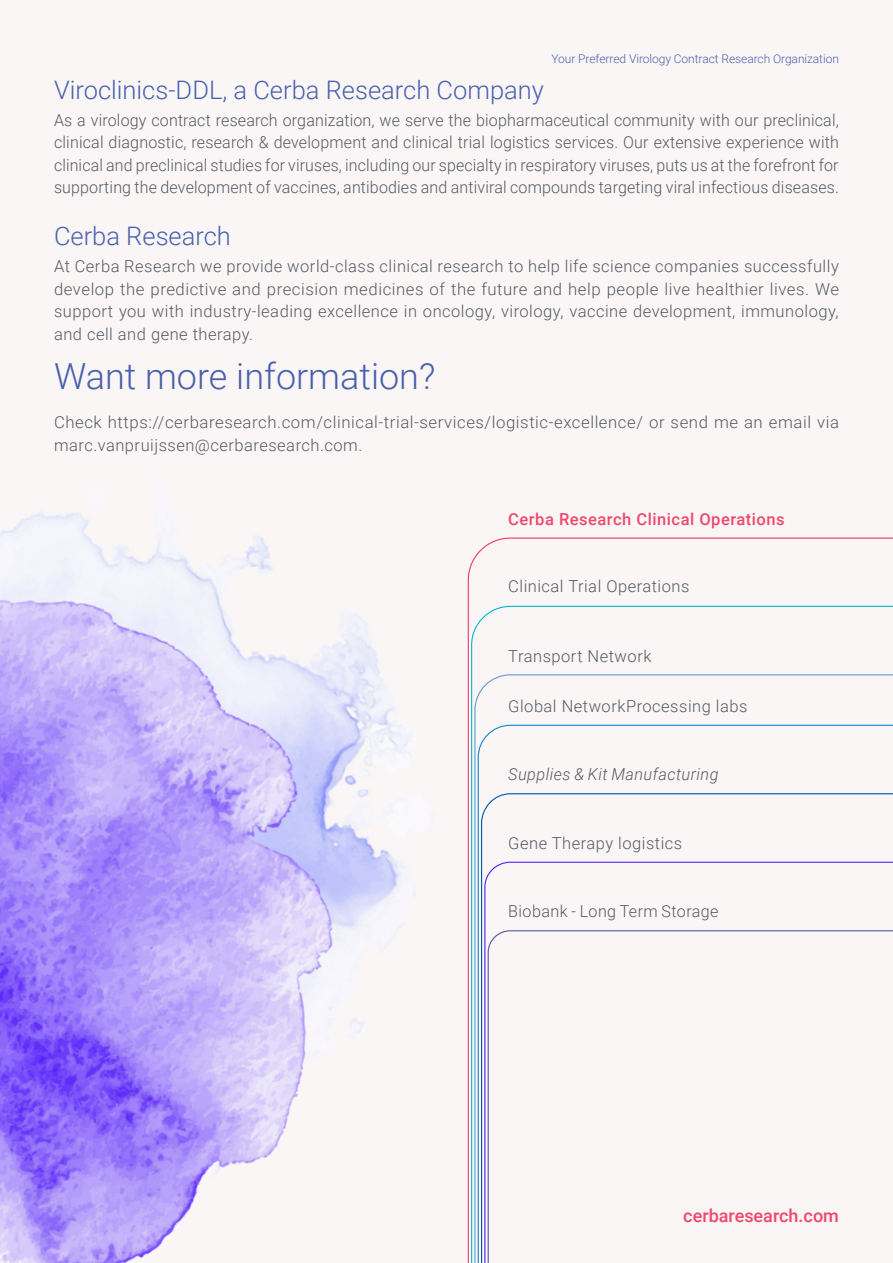
<style>
.page{position:relative;width:893px;height:1263px;background:#faf6f6}
.page>*{position:absolute;margin:0;border:0;box-sizing:border-box;transform-origin:0 0}
.t1{font:300 36px "Roboto";color:#4960ac}
.t2{font:300 25.5px "Roboto";color:#4960ac}
.t3{font:500 18px "Roboto";color:#ef476d}
.t4{font:300 16.5px/22.5px "Roboto";letter-spacing:.03em;color:#535b62;text-align:justify}
.t5{font:500 16.5px "Roboto";letter-spacing:.03em;color:#ef476d}
.t6{font:italic 300 16.5px "Roboto";letter-spacing:.025em;color:#535b62}
.t7{font:300 12px "Roboto";letter-spacing:-.005em;color:#4960ac}
</style>
<div class="page">
<svg style="left:707px;top:537px;width:186px;height:395px"></svg>
<img style="left:482px;top:537px;width:225px;height:726px">
<img style="left:0;top:512px;width:482px;height:751px">
<p class="t7" style="left:552px;top:54px;width:289px">Your Preferred Virology Contract Research Organization</p>
<h2 class="t2" style="left:54px;top:80px;width:491px">Viroclinics-DDL, a Cerba Research Company</h2>
<p class="t4" style="left:54px;top:110px;width:786px">As a virology contract research organization, we serve the biopharmaceutical community with our preclinical, clinical diagnostic, research &amp; development and clinical trial logistics services. Our extensive experience with clinical and preclinical studies for viruses, including our specialty in respiratory viruses, puts us at the forefront for supporting the development of vaccines, antibodies and antiviral compounds targeting viral infectious diseases.</p>
<h2 class="t2" style="left:54px;top:226px;width:178px">Cerba Research</h2>
<p class="t4" style="left:54px;top:256px;width:787px">At Cerba Research we provide world-class clinical research to help life science companies successfully develop the predictive and precision medicines of the future and help people live healthier lives. We support you with industry-leading excellence in oncology, virology, vaccine development, immunology, and cell and gene therapy.</p>
<h1 class="t1" style="left:54px;top:361px;width:383px">Want more information?</h1>
<p class="t4" style="left:54px;top:413px;width:787px">Check https://cerbaresearch.com/clinical-trial-services/logistic-excellence/ or send me an email via marc.vanpruijssen@cerbaresearch.com.</p>
<p class="t5" style="left:508px;top:512px;width:278px">Cerba Research Clinical Operations</p>
<p class="t4" style="left:508px;top:577px;width:183px">Clinical Trial Operations</p>
<p class="t4" style="left:508px;top:646px;width:145px">Transport Network</p>
<p class="t4" style="left:508px;top:696px;width:241px">Global NetworkProcessing labs</p>
<p class="t6" style="left:508px;top:768px;width:212px">Supplies &amp; Kit Manufacturing</p>
<p class="t4" style="left:508px;top:833px;width:175px">Gene Therapy logistics</p>
<p class="t4" style="left:508px;top:902px;width:212px">Biobank - Long Term Storage</p>
<p class="t3" style="left:683px;top:1206px;width:157px">cerbaresearch.com</p>
</div>
